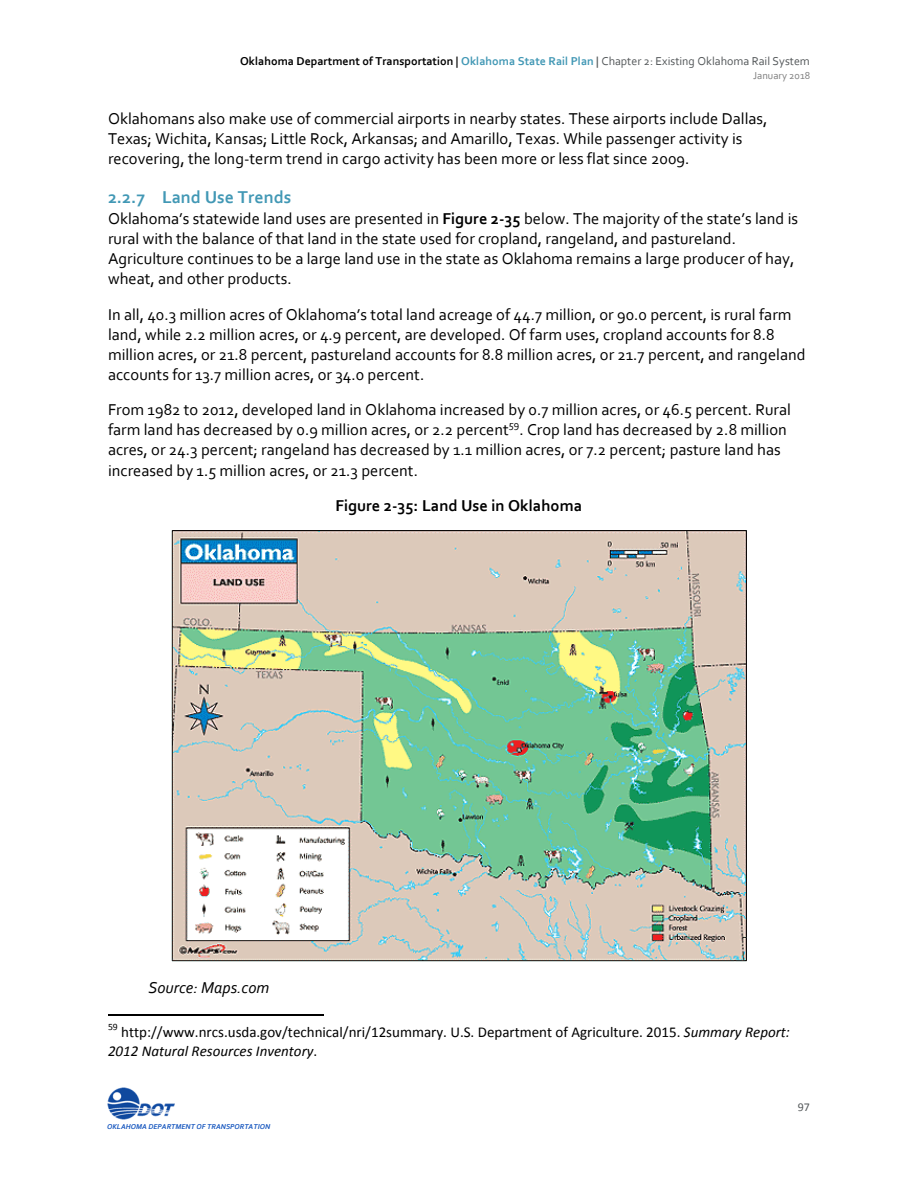
<style>
.page{position:relative;width:918px;height:1188px;background:#fff}
.page>*{position:absolute;margin:0;border:0;box-sizing:border-box;transform-origin:0 0}
.t1{font:700 18px "Corbel";color:#4298b5}
.t2{font:16.5px/20.1px "Corbel";color:#000}
.t3{font:700 16.5px "Corbel";color:#000}
.t4{font:italic 16.5px "Corbel";color:#000}
.t5{font:15px/18.3px "Calibri";color:#000}
.t6{font:700 12px "Corbel";letter-spacing:.005em;color:#000}
.t7{font:12px "Calibri";color:#54585a}
.t8{font:10.5px "Corbel";color:#7e7e7e}
.t9{font:10.5px "Corbel";color:#000}
.t10{font:9.75px "Calibri";color:#000}
.t11{font:italic 700 7.5px "Corbel";color:#1757bf}
.s1{color:#4298b5}
.s2{color:#54585a}
.s3{font-weight:400;color:#54585a}
.s4{font-weight:700}
.s5{font-style:italic}
</style>
<div class="page">
<img style="left:107px;top:1087px;width:67px;height:33px">
<hr style="left:108px;top:1015px;width:216px;height:1px;background:#000">
<img style="left:172px;top:530px;width:574px;height:432px">
<p class="t6" style="left:240px;top:56px;width:571px">Oklahoma Department of Transportation | <span class="s1">Oklahoma State Rail Plan</span> <span class="s2">|</span> <span class="s3">Chapter 2: Existing Oklahoma Rail System</span></p>
<p class="t8" style="left:753px;top:71px;width:58px">January 2018</p>
<p class="t2" style="left:108px;top:110px;width:661px">Oklahomans also make use of commercial airports in nearby states. These airports include Dallas,<br>Texas; Wichita, Kansas; Little Rock, Arkansas; and Amarillo, Texas. While passenger activity is recovering, the long‐term trend in cargo activity has been more or less flat since 2009.</p>
<p class="t1" style="left:108px;top:190px;width:185px">2.2.7 Land Use Trends</p>
<p class="t2" style="left:108px;top:210px;width:692px">Oklahoma’s statewide land uses are presented in <span class="s4">Figure 2‐35</span> below. The majority of the state’s land is rural with the balance of that land in the state used for cropland, rangeland, and pastureland.<br>Agriculture continues to be a large land use in the state as Oklahoma remains a large producer of hay, wheat, and other products.</p>
<p class="t2" style="left:108px;top:306px;width:699px">In all, 40.3 million acres of Oklahoma’s total land acreage of 44.7 million, or 90.0 percent, is rural farm land, while 2.2 million acres, or 4.9 percent, are developed. Of farm uses, cropland accounts for 8.8 million acres, or 21.8 percent, pastureland accounts for 8.8 million acres, or 21.7 percent, and rangeland accounts for 13.7 million acres, or 34.0 percent.</p>
<p class="t2" style="left:108px;top:401px;width:685px">From 1982 to 2012, developed land in Oklahoma increased by 0.7 million acres, or 46.5 percent. Rural farm land has decreased by 0.9 million acres, or 2.2 percent</p>
<p class="t9" style="left:509px;top:420px;width:12px">59</p>
<p class="t2" style="left:108px;top:421px;width:680px;text-indent:411px">. Crop land has decreased by 2.8 million acres, or 24.3 percent; rangeland has decreased by 1.1 million acres, or 7.2 percent; pasture land has increased by 1.5 million acres, or 21.3 percent.</p>
<p class="t3" style="left:336px;top:498px;width:248px">Figure 2‐35: Land Use in Oklahoma</p>
<p class="t4" style="left:149px;top:981px;width:122px">Source: Maps.com</p>
<p class="t10" style="left:108px;top:1023px;width:11px">59</p>
<p class="t5" style="left:108px;top:1025px;width:684px;text-indent:13px">http://www.nrcs.usda.gov/technical/nri/12summary. U.S. Department of Agriculture. 2015. <span class="s5">Summary Report:<br>2012 Natural Resources Inventory</span>.</p>
<p class="t11" style="left:107px;top:1124px;width:164px">OKLAHOMA DEPARTMENT OF TRANSPORTATION</p>
<p class="t7" style="left:798px;top:1102px;width:14px">97</p>
</div>
